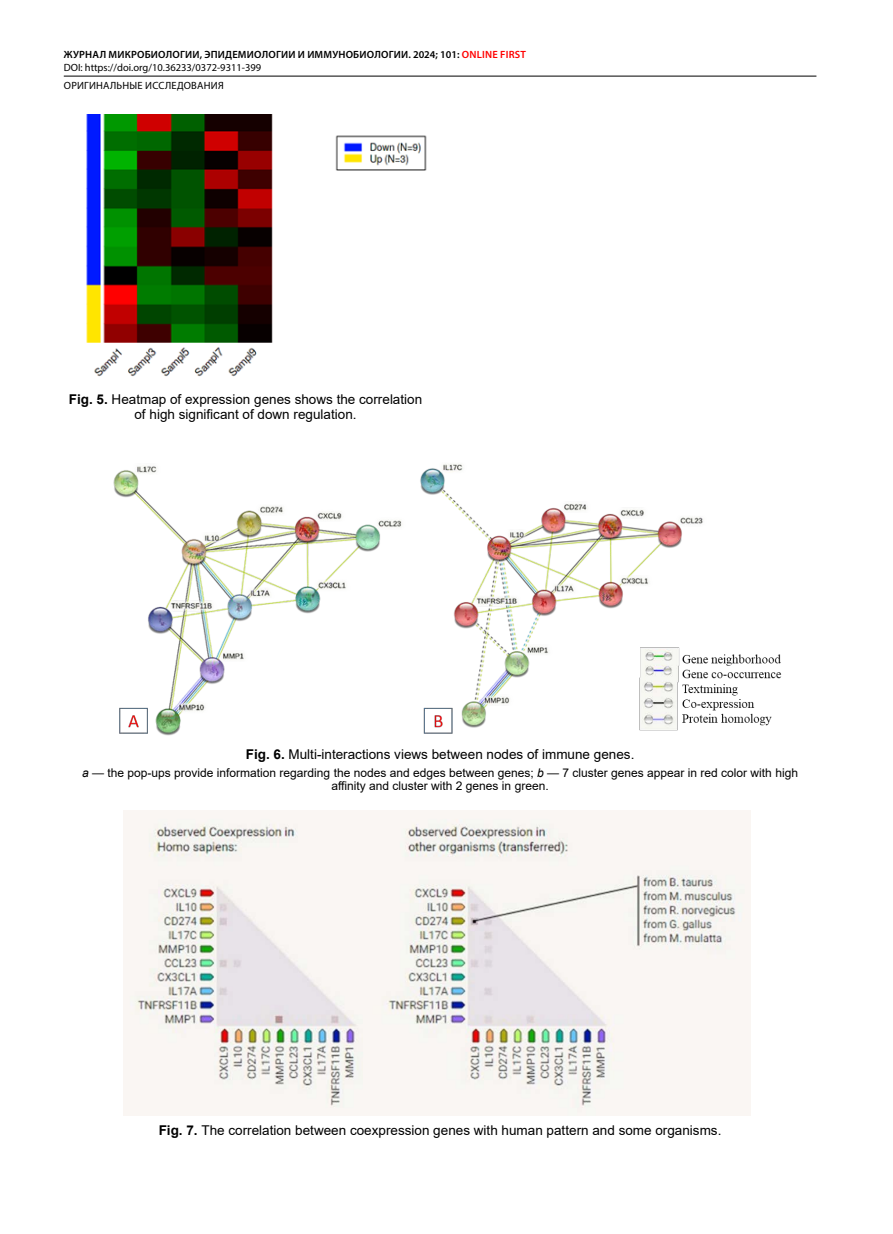
<style>
.page{position:relative;width:893px;height:1234px;background:#fff}
.page>*{position:absolute;margin:0;border:0;box-sizing:border-box;transform-origin:0 0}
.Подрисуночная{font:13.5px/15px "Arial";color:#000;text-align:center}
.Подрисуночная_мелкая{font:12px/13.5px "Arial";color:#000;text-align:center}
.t1{font:600 10.5px/13.5px "Myriad Pro";letter-spacing:.02em;color:#000}
.t2{font:10.5px "Myriad Pro";letter-spacing:.02em;color:#000}
.s1{color:#f00}
.s2{font-weight:400}
.s3{font-weight:700}
.s4{font-style:italic}
</style>
<div class="page">
<hr style="left:64px;top:76px;width:752px;height:1px;background:#000">
<img style="left:86px;top:115px;width:341px;height:262px">
<img style="left:113px;top:464px;width:669px;height:272px">
<img style="left:123px;top:810px;width:627px;height:304px">
<p class="t1" style="left:64px;top:47px;width:464px">ЖУРНАЛ МИКРОБИОЛОГИИ, ЭПИДЕМИОЛОГИИ И ИММУНОБИОЛОГИИ. 2024; 101: <span class="s1">ONLINE FIRST<br></span><span class="s2">DOI: https://doi.org/10.36233/0372-9311-399</span></p>
<p class="t2" style="left:64px;top:79px;width:161px">ОРИГИНАЛЬНЫЕ ИССЛЕДОВАНИЯ</p>
<p class="Подрисуночная" style="left:69px;top:392px;width:355px"><span class="s3">Fig. 5.</span> Heatmap of expression genes shows the correlation of high significant of down regulation.</p>
<p class="Подрисуночная" style="left:246px;top:746px;width:390px"><span class="s3">Fig. 6.</span> Multi-interactions views between nodes of immune genes.</p>
<p class="Подрисуночная_мелкая" style="left:82px;top:765px;width:717px"><span class="s4">a</span> — the pop-ups provide information regarding the nodes and edges between genes; <span class="s4">b</span> — 7 cluster genes appear in red color with high affinity and cluster with 2 genes in green.</p>
<p class="Подрисуночная" style="left:159px;top:1122px;width:564px"><span class="s3">Fig. 7.</span> The correlation between coexpression genes with human pattern and some organisms.</p>
</div>
